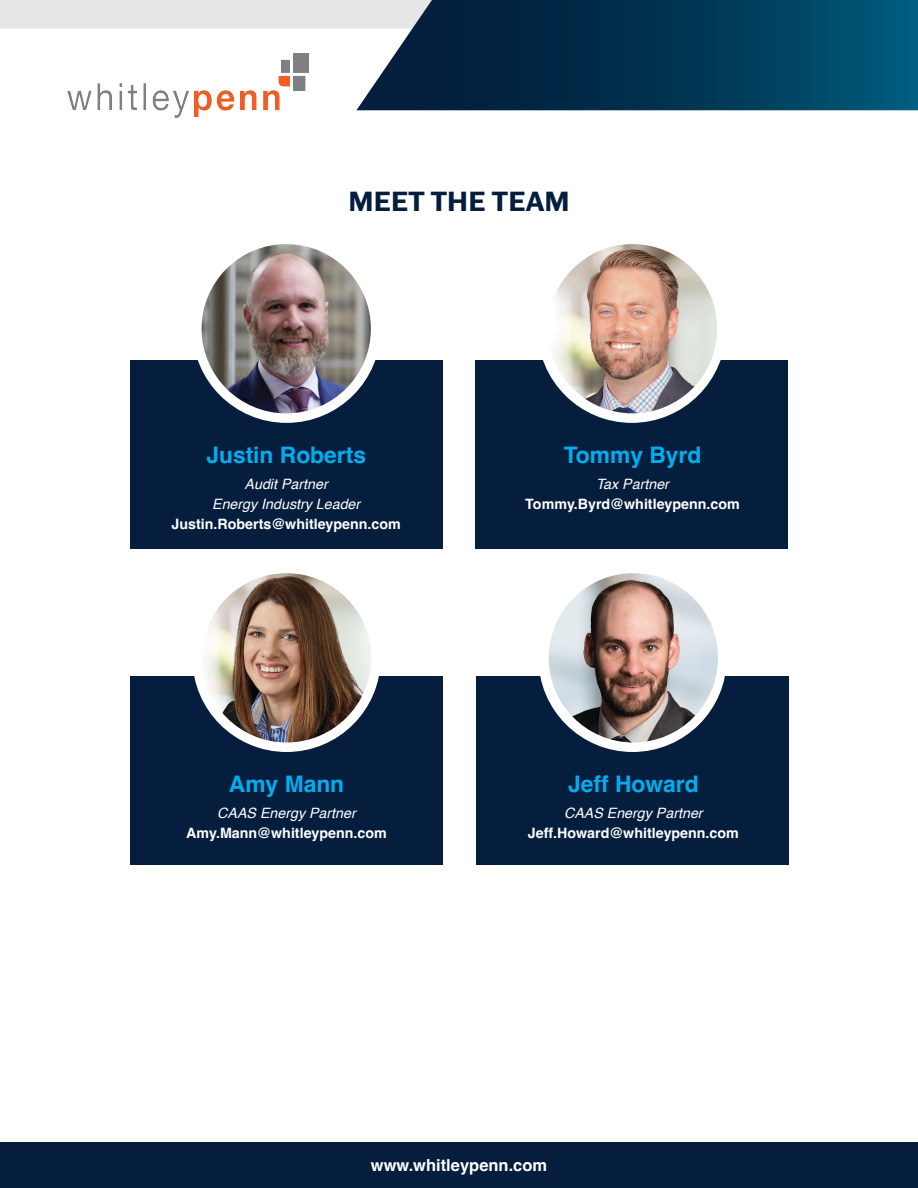
<style>
.page{position:relative;width:918px;height:1188px;background:#fff}
.page>*{position:absolute;margin:0;border:0;box-sizing:border-box;transform-origin:0 0}
.t1{font:700 27px "Franklin Gothic ATF";color:#051e3d}
.t2{font:700 22.8px "Helvetica";color:#00aeef}
.t3{font:700 16.5px "Helvetica";color:#fff}
.t4{font:700 14.25px "Helvetica";color:#fff}
.t5{font:italic 14.25px "Helvetica";color:#fff}
</style>
<div class="page">
<div style="left:130px;top:361px;width:313px;height:188px;background:#051e3d"></div>
<div style="left:192px;top:235px;width:189px;height:188px;background:#fff;border-radius:50%"></div>
<img style="left:202px;top:244px;width:169px;height:169px;border-radius:85px">
<div style="left:475px;top:361px;width:313px;height:188px;background:#051e3d"></div>
<div style="left:538px;top:235px;width:188px;height:188px;background:#fff;border-radius:50%"></div>
<img style="left:548px;top:244px;width:169px;height:169px;border-radius:85px">
<div style="left:0;top:0;width:356px;height:29px;background:#e5e6e7"></div>
<img style="left:67px;top:54px;width:241px;height:64px">
<div style="left:0;top:1143px;width:918px;height:45px;background:#051e3d"></div>
<svg style="left:356px;top:0;width:562px;height:110px;background:#11425f"></svg>
<div style="left:130px;top:676px;width:313px;height:188px;background:#051e3d"></div>
<div style="left:192px;top:564px;width:189px;height:188px;background:#fff;border-radius:50%"></div>
<img style="left:202px;top:573px;width:169px;height:169px;border-radius:85px">
<div style="left:476px;top:676px;width:313px;height:188px;background:#051e3d"></div>
<div style="left:538px;top:564px;width:189px;height:188px;background:#fff;border-radius:50%"></div>
<img style="left:549px;top:573px;width:169px;height:169px;border-radius:85px">
<p class="t1" style="left:348px;top:183px;width:223px">MEET THE TEAM</p>
<p class="t2" style="left:206px;top:441px;width:161px">Justin Roberts</p>
<p class="t5" style="left:245px;top:473px;width:85px">Audit Partner</p>
<p class="t5" style="left:212px;top:493px;width:150px">Energy Industry Leader</p>
<p class="t4" style="left:172px;top:515px;width:231px">Justin.Roberts@whitleypenn.com</p>
<p class="t2" style="left:229px;top:771px;width:117px">Amy Mann</p>
<p class="t5" style="left:217px;top:802px;width:140px">CAAS Energy Partner</p>
<p class="t4" style="left:186px;top:824px;width:202px">Amy.Mann@whitleypenn.com</p>
<p class="t2" style="left:564px;top:441px;width:139px">Tommy Byrd</p>
<p class="t5" style="left:596px;top:473px;width:74px">Tax Partner</p>
<p class="t4" style="left:525px;top:495px;width:216px">Tommy.Byrd@whitleypenn.com</p>
<p class="t2" style="left:568px;top:771px;width:132px">Jeff Howard</p>
<p class="t5" style="left:564px;top:802px;width:140px">CAAS Energy Partner</p>
<p class="t4" style="left:528px;top:824px;width:213px">Jeff.Howard@whitleypenn.com</p>
<p class="t3" style="left:371px;top:1155px;width:178px">www.whitleypenn.com</p>
</div>
